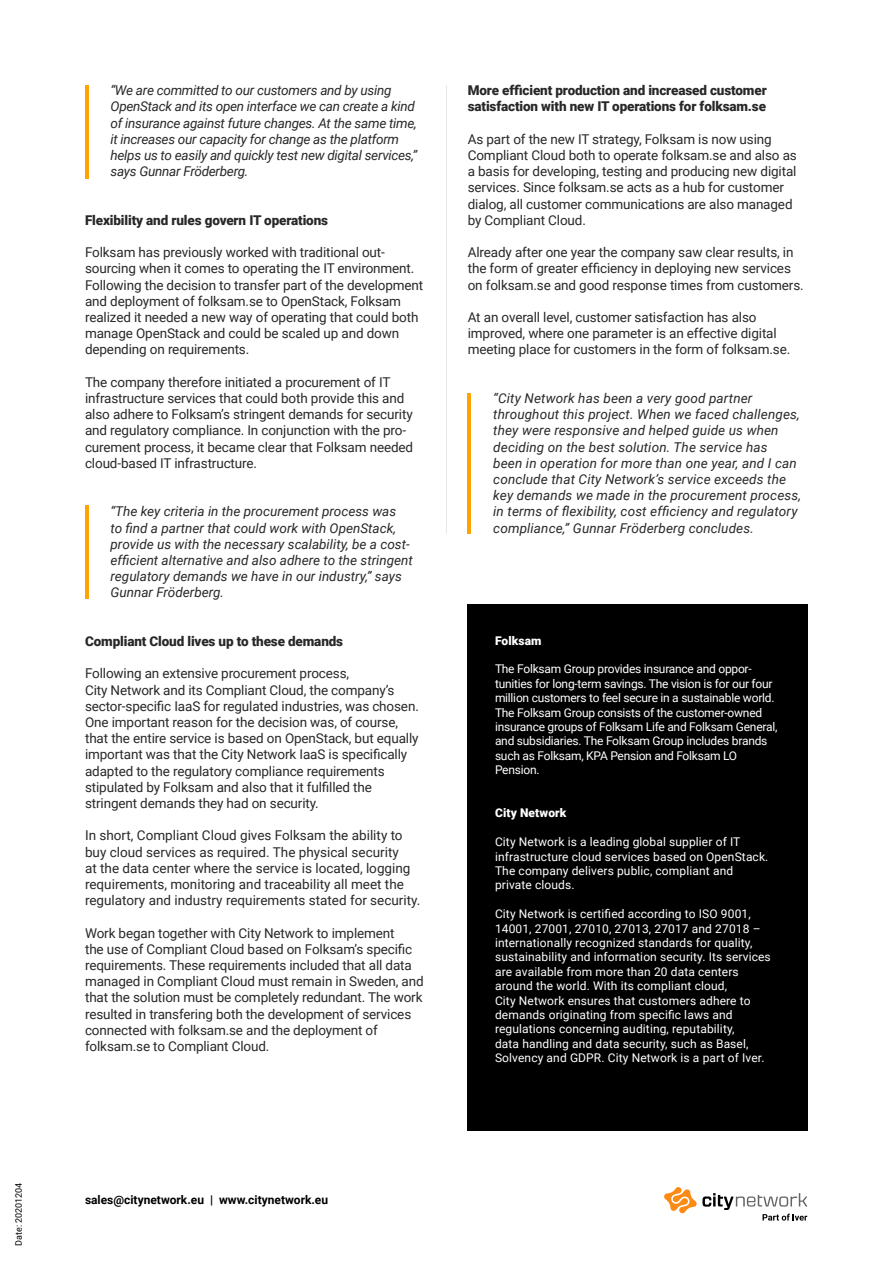
<style>
.page{position:relative;width:893px;height:1263px;background:#fff}
.page>*{position:absolute;margin:0;border:0;box-sizing:border-box;transform-origin:0 0}
.t1{font:13.5px/16.2px "Roboto";letter-spacing:-.01em;color:#292829}
.t2{font:italic 13.5px/16.2px "Roboto";color:#292829}
.t3{font:italic 13.5px/16.2px "Roboto";letter-spacing:-.02em;color:#292829}
.t4{font:900 13.5px/16.2px "Roboto";letter-spacing:-.01em;color:#292829}
.t5{font:12px/14.4px "Roboto";letter-spacing:.01em;color:#fff}
.t6{font:12px/14.4px "Roboto";letter-spacing:-.02em;color:#fff}
.t7{font:700 12px "Roboto";color:#000}
.t8{font:900 12px "Roboto";letter-spacing:.01em;color:#fff}
.t9{font:9px "Roboto";color:#000}
</style>
<div class="page">
<hr style="left:85px;top:506px;width:3px;height:93px;background:#ffa300">
<hr style="left:468px;top:394px;width:3px;height:140px;background:#ffa300">
<hr style="left:446px;top:85px;width:1px;height:449px;background:#e6e7e8">
<svg style="left:664px;top:1187px;width:143px;height:33px"></svg>
<div style="left:468px;top:605px;width:340px;height:526px;background:#000"></div>
<hr style="left:85px;top:85px;width:3px;height:94px;background:#ffa300">
<p class="t9" style="left:12px;top:1246px;width:65px;rotate:-90deg">Date: 20201204</p>
<p class="t3" style="left:111px;top:82px;width:308px">“We are committed to our customers and by using OpenStack and its open interface we can create a kind of insurance against future changes. At the same time, it increases our capacity for change as the platform helps us to easily and quickly test new digital services,” says Gunnar Fröderberg.</p>
<p class="t4" style="left:85px;top:211px;width:245px">Flexibility and rules govern IT operations</p>
<p class="t1" style="left:85px;top:244px;width:340px">Folksam has previously worked with traditional out&shy;sourcing when it comes to operating the IT environment.<br>Following the decision to transfer part of the development and deployment of folksam.se to OpenStack, Folksam realized it needed a new way of operating that could both manage OpenStack and could be scaled up and down depending on requirements.</p>
<p class="t1" style="left:85px;top:373px;width:330px">The company therefore initiated a procurement of IT infrastructure services that could both provide this and also adhere to Folksam’s stringent demands for security and regulatory compliance. In conjunction with the pro&shy;curement process, it became clear that Folksam needed cloud-based IT infrastructure.</p>
<p class="t2" style="left:111px;top:503px;width:304px">“The key criteria in the procurement process was<br>to find a partner that could work with OpenStack, provide us with the necessary scalability, be a cost&shy;efficient alternative and also adhere to the stringent regulatory demands we have in our industry,” says Gunnar Fröderberg.</p>
<p class="t4" style="left:85px;top:633px;width:260px">Compliant Cloud lives up to these demands</p>
<p class="t1" style="left:85px;top:665px;width:335px">Following an extensive procurement process,<br>City Network and its Compliant Cloud, the company’s sector-specific IaaS for regulated industries, was chosen.<br>One important reason for the decision was, of course, that the entire service is based on OpenStack, but equally important was that the City Network IaaS is specifically adapted to the regulatory compliance requirements stipulated by Folksam and also that it fulfilled the stringent demands they had on security.</p>
<p class="t1" style="left:85px;top:827px;width:337px">In short, Compliant Cloud gives Folksam the ability to buy cloud services as required. The physical security<br>at the data center where the service is located, logging requirements, monitoring and traceability all meet the regulatory and industry requirements stated for security.</p>
<p class="t1" style="left:85px;top:924px;width:340px">Work began together with City Network to implement<br>the use of Compliant Cloud based on Folksam’s specific requirements. These requirements included that all data managed in Compliant Cloud must remain in Sweden, and that the solution must be completely redundant. The work resulted in transfering both the development of services connected with folksam.se and the deployment of folksam.se to Compliant Cloud.</p>
<p class="t4" style="left:468px;top:82px;width:300px">More efficient production and increased customer satisfaction with new IT operations for folksam.se</p>
<p class="t1" style="left:468px;top:130px;width:331px">As part of the new IT strategy, Folksam is now using Compliant Cloud both to operate folksam.se and also as a basis for developing, testing and producing new digital services. Since folksam.se acts as a hub for customer dialog, all customer communications are also managed by Compliant Cloud.</p>
<p class="t1" style="left:468px;top:244px;width:338px">Already after one year the company saw clear results, in the form of greater efficiency in deploying new services on folksam.se and good response times from customers.</p>
<p class="t1" style="left:468px;top:309px;width:324px">At an overall level, customer satisfaction has also improved, where one parameter is an effective digital meeting place for customers in the form of folksam.se.</p>
<p class="t2" style="left:493px;top:390px;width:309px">“City Network has been a very good partner throughout this project. When we faced challenges, they were responsive and helped guide us when deciding on the best solution. The service has<br>been in operation for more than one year, and I can conclude that City Network’s service exceeds the key demands we made in the procurement process, in terms of flexibility, cost efficiency and regulatory compliance,” Gunnar Fröderberg concludes.</p>
<p class="t8" style="left:495px;top:632px;width:48px">Folksam</p>
<p class="t6" style="left:495px;top:661px;width:284px">The Folksam Group provides insurance and oppor&shy;tunities for long-term savings. The vision is for our four million customers to feel secure in a sustainable world.<br>The Folksam Group consists of the customer-owned insurance groups of Folksam Life and Folksam General, and subsidiaries. The Folksam Group includes brands such as Folksam, KPA Pension and Folksam LO Pension.</p>
<p class="t8" style="left:495px;top:805px;width:73px">City Network</p>
<p class="t5" style="left:495px;top:834px;width:275px">City Network is a leading global supplier of IT infrastructure cloud services based on OpenStack.<br>The company delivers public, compliant and private clouds.</p>
<p class="t5" style="left:495px;top:906px;width:277px">City Network is certified according to ISO 9001, 14001, 27001, 27010, 27013, 27017 and 27018 – internationally recognized standards for quality, sustainability and information security. Its services are available from more than 20 data centers around the world. With its compliant cloud,<br>City Network ensures that customers adhere to demands originating from specific laws and regulations concerning auditing, reputability,<br>data handling and data security, such as Basel, Solvency and GDPR. City Network is a part of Iver.</p>
<p class="t7" style="left:85px;top:1191px;width:245px">sales@citynetwork.eu | www.citynetwork.eu</p>
</div>
